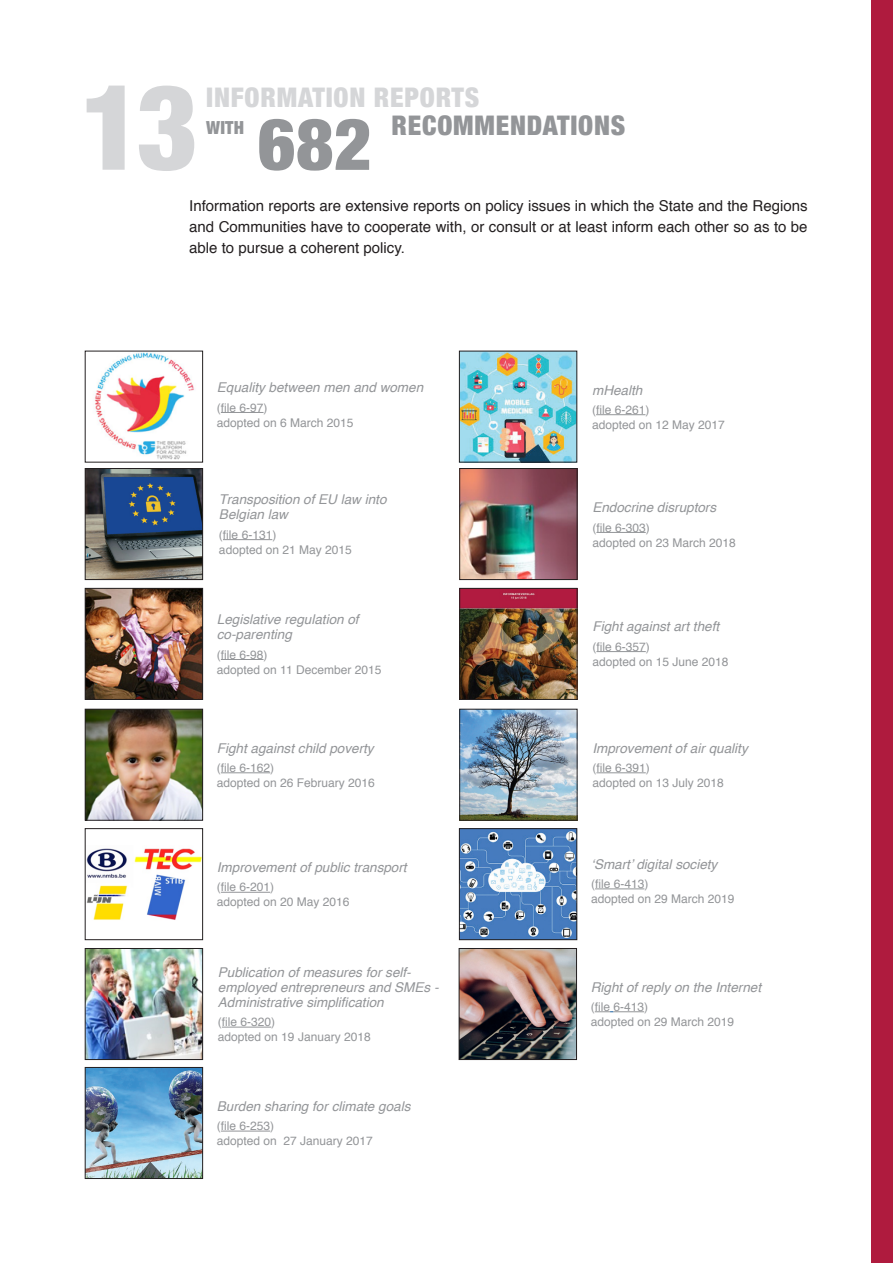
<style>
.page{position:relative;width:893px;height:1263px;background:#fff}
.page>*{position:absolute;margin:0;border:0;box-sizing:border-box;transform-origin:0 0}
.t1{font:900 condensed 118.8px "Helvetica Neue";color:#d5d6d8}
.t2{font:900 condensed 72px "Helvetica Neue";color:#939598}
.t3{font:900 condensed 27px "Helvetica Neue";letter-spacing:.03em;color:#d5d6d8}
.t4{font:900 condensed 27px "Helvetica Neue";letter-spacing:.03em;color:#939598}
.t5{font:900 condensed 18px "Helvetica Neue";color:#939598}
.t6{font:15px/21px "Helvetica";color:#231f20;text-align:justify}
.t7{font:italic 13.5px/15px "Helvetica";color:#939598}
.t8{font:12px "Helvetica";color:#939598}
</style>
<div class="page">
<img style="left:461px;top:353px;width:114px;height:107px">
<div style="left:459px;top:351px;width:118px;height:111px;border:1px solid #231f20"></div>
<img style="left:87px;top:950px;width:114px;height:108px">
<div style="left:85px;top:948px;width:118px;height:112px;border:1px solid #231f20"></div>
<img style="left:462px;top:470px;width:113px;height:108px">
<div style="left:460px;top:468px;width:117px;height:112px;border:1px solid #231f20"></div>
<img style="left:462px;top:590px;width:113px;height:107px">
<div style="left:460px;top:588px;width:117px;height:111px;border:1px solid #231f20"></div>
<img style="left:462px;top:711px;width:113px;height:107px">
<div style="left:460px;top:709px;width:117px;height:111px;border:1px solid #231f20"></div>
<img style="left:94px;top:353px;width:100px;height:107px">
<img style="left:461px;top:950px;width:114px;height:108px">
<div style="left:459px;top:948px;width:118px;height:112px;border:1px solid #231f20"></div>
<img style="left:87px;top:590px;width:114px;height:107px">
<div style="left:85px;top:588px;width:118px;height:111px;border:1px solid #231f20"></div>
<img style="left:87px;top:711px;width:114px;height:107px">
<div style="left:85px;top:709px;width:118px;height:111px;border:1px solid #231f20"></div>
<img style="left:87px;top:848px;width:114px;height:72px">
<div style="left:85px;top:828px;width:118px;height:112px;border:1px solid #231f20"></div>
<img style="left:87px;top:1069px;width:114px;height:108px">
<div style="left:85px;top:1067px;width:118px;height:112px;border:1px solid #231f20"></div>
<img style="left:87px;top:470px;width:114px;height:108px">
<div style="left:85px;top:468px;width:118px;height:112px;border:1px solid #231f20"></div>
<img style="left:461px;top:830px;width:114px;height:108px">
<div style="left:459px;top:828px;width:118px;height:112px;border:1px solid #231f20"></div>
<div style="left:872px;top:0;width:21px;height:1263px;background:#af1b3e"></div>
<hr style="left:595px;top:888px;width:49px;height:1px;background:#939598">
<svg style="left:595px;top:1011px;width:18px;height:1px"></svg>
<hr style="left:613px;top:1011px;width:31px;height:1px;background:#939598">
<hr style="left:221px;top:772px;width:49px;height:1px;background:#939598">
<hr style="left:596px;top:651px;width:50px;height:1px;background:#939598">
<hr style="left:222px;top:1027px;width:49px;height:1px;background:#939598">
<hr style="left:596px;top:772px;width:50px;height:1px;background:#939598">
<hr style="left:596px;top:532px;width:50px;height:1px;background:#939598">
<hr style="left:221px;top:892px;width:49px;height:1px;background:#939598">
<hr style="left:596px;top:414px;width:49px;height:1px;background:#939598">
<hr style="left:221px;top:659px;width:43px;height:1px;background:#939598">
<hr style="left:223px;top:539px;width:49px;height:1px;background:#939598">
<hr style="left:221px;top:1131px;width:49px;height:1px;background:#939598">
<hr style="left:221px;top:412px;width:43px;height:1px;background:#939598">
<p class="t1" style="left:81px;top:30px;width:119px">13</p>
<p class="t3" style="left:206px;top:75px;width:275px">INFORMATION REPORTS</p>
<p class="t5" style="left:206px;top:113px;width:39px">WITH</p>
<p class="t2" style="left:258px;top:85px;width:115px">682</p>
<p class="t4" style="left:391px;top:103px;width:235px">RECOMMENDATIONS</p>
<p class="t6" style="left:189px;top:196px;width:620px">Information reports are extensive reports on policy issues in which the State and the Regions and Communities have to cooperate with, or consult or at least inform each other so as to be able to pursue a coherent policy.</p>
<p class="t7" style="left:217px;top:380px;width:208px">Equality between men and women</p>
<p class="t8" style="left:217px;top:398px;width:52px">(file 6-97)</p>
<p class="t8" style="left:217px;top:413px;width:138px">adopted on 6 March 2015</p>
<p class="t7" style="left:219px;top:492px;width:169px">Transposition of EU law into</p>
<p class="t7" style="left:219px;top:507px;width:71px">Belgian law</p>
<p class="t8" style="left:219px;top:525px;width:59px">(file 6-131)</p>
<p class="t8" style="left:219px;top:540px;width:134px">adopted on 21 May 2015</p>
<p class="t7" style="left:217px;top:612px;width:143px">Legislative regulation of</p>
<p class="t7" style="left:217px;top:627px;width:77px">co-parenting</p>
<p class="t8" style="left:217px;top:645px;width:52px">(file 6-98)</p>
<p class="t8" style="left:217px;top:660px;width:166px">adopted on 11 December 2015</p>
<p class="t7" style="left:217px;top:741px;width:158px">Fight against child poverty</p>
<p class="t8" style="left:217px;top:758px;width:59px">(file 6-162)</p>
<p class="t8" style="left:217px;top:773px;width:160px">adopted on 26 February 2016</p>
<p class="t7" style="left:217px;top:860px;width:191px">Improvement of public transport</p>
<p class="t8" style="left:217px;top:878px;width:59px">(file 6-201)</p>
<p class="t8" style="left:217px;top:893px;width:134px">adopted on 20 May 2016</p>
<p class="t7" style="left:218px;top:965px;width:195px">Publication of measures for self-</p>
<p class="t7" style="left:218px;top:980px;width:222px">employed entrepreneurs and SMEs -<br>Administrative simplification</p>
<p class="t8" style="left:218px;top:1013px;width:59px">(file 6-320)</p>
<p class="t8" style="left:218px;top:1028px;width:154px">adopted on 19 January 2018</p>
<p class="t7" style="left:217px;top:1099px;width:195px">Burden sharing for climate goals</p>
<p class="t8" style="left:217px;top:1117px;width:59px">(file 6-253)</p>
<p class="t8" style="left:217px;top:1132px;width:158px">adopted on 27 January 2017</p>
<p class="t7" style="left:592px;top:383px;width:52px">mHealth</p>
<p class="t8" style="left:592px;top:400px;width:59px">(file 6-261)</p>
<p class="t8" style="left:592px;top:415px;width:134px">adopted on 12 May 2017</p>
<p class="t7" style="left:592px;top:500px;width:125px">Endocrine disruptors</p>
<p class="t8" style="left:592px;top:518px;width:59px">(file 6-303)</p>
<p class="t8" style="left:592px;top:533px;width:145px">adopted on 23 March 2018</p>
<p class="t7" style="left:592px;top:619px;width:128px">Fight against art theft</p>
<p class="t8" style="left:592px;top:637px;width:59px">(file 6-357)</p>
<p class="t8" style="left:592px;top:652px;width:138px">adopted on 15 June 2018</p>
<p class="t7" style="left:592px;top:741px;width:157px">Improvement of air quality</p>
<p class="t8" style="left:592px;top:758px;width:59px">(file 6-391)</p>
<p class="t8" style="left:592px;top:773px;width:133px">adopted on 13 July 2018</p>
<p class="t7" style="left:591px;top:857px;width:128px">‘Smart’ digital society</p>
<p class="t8" style="left:591px;top:874px;width:59px">(file 6-413)</p>
<p class="t8" style="left:591px;top:889px;width:145px">adopted on 29 March 2019</p>
<p class="t7" style="left:591px;top:980px;width:172px">Right of reply on the Internet</p>
<p class="t8" style="left:591px;top:997px;width:59px">(file 6-413)</p>
<p class="t8" style="left:591px;top:1012px;width:145px">adopted on 29 March 2019</p>
</div>
